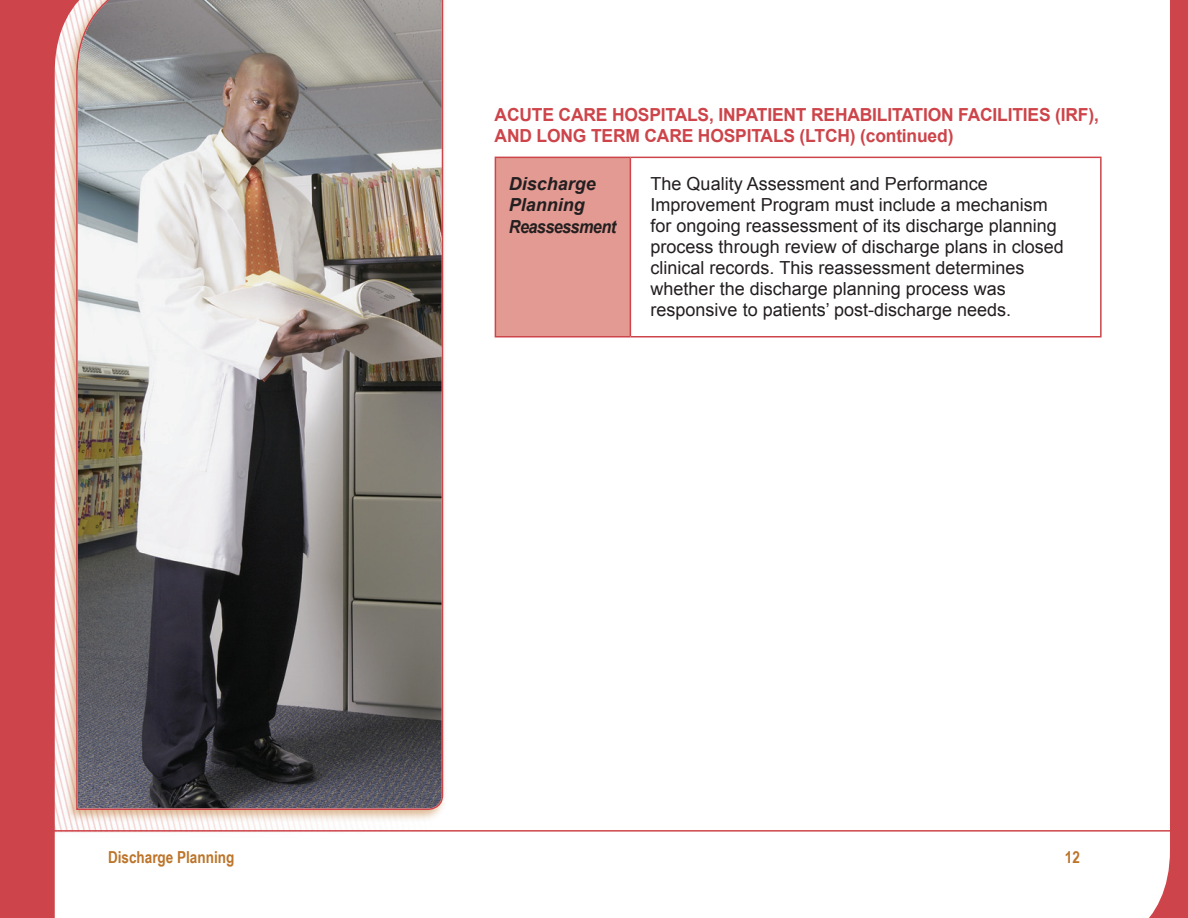
<style>
.page{position:relative;width:1188px;height:918px;background:#fff}
.page>*{position:absolute;margin:0;border:0;box-sizing:border-box;transform-origin:0 0}
.t1{font:18px/21px "Arial";color:#231f20}
.t2{font:700 18px/21px "Arial";letter-spacing:-.01em;color:#cd444a}
.t3{font:italic 700 18px/21.6px "Arial";color:#231f20}
.t4{font:700 16.5px "Arial Narrow";color:#bc7429}
</style>
<div class="page">
<hr style="left:48px;top:830px;width:1131px;height:2px;background:#cd444a">
<svg style="left:1137px;top:0;width:51px;height:918px"></svg>
<svg style="left:0;top:0;width:93px;height:918px;background:#d46267"></svg>
<div style="left:495px;top:157px;width:135px;height:180px;background:#e39a92"></div>
<hr style="left:495px;top:157px;width:135px;height:1px;background:#cd444a">
<hr style="left:495px;top:158px;width:1px;height:178px;background:#cd444a">
<hr style="left:495px;top:336px;width:135px;height:2px;background:#cd444a">
<hr style="left:630px;top:157px;width:472px;height:1px;background:#cd444a">
<hr style="left:630px;top:158px;width:1px;height:178px;background:#cd444a">
<hr style="left:1100px;top:158px;width:2px;height:178px;background:#cd444a">
<hr style="left:630px;top:336px;width:472px;height:2px;background:#cd444a">
<div style="left:64px;top:0;width:383px;height:822px;background:#bc7429;opacity:.5"></div>
<img style="left:75px;top:0;width:369px;height:811px">
<h3 class="t2" style="left:495px;top:105px;width:606px">ACUTE CARE HOSPITALS, INPATIENT REHABILITATION FACILITIES (IRF),<br>AND LONG TERM CARE HOSPITALS (LTCH) (continued)</h3>
<h4 class="t3" style="left:509px;top:173px;width:109px">Discharge<br>Planning<br>Reassessment</h4>
<p class="t1" style="left:651px;top:173px;width:415px">The Quality Assessment and Performance Improvement Program must include a mechanism for ongoing reassessment of its discharge planning process through review of discharge plans in closed clinical records. This reassessment determines whether the discharge planning process was responsive to patients’ post-discharge needs.</p>
<p class="t4" style="left:108px;top:845px;width:128px">Discharge Planning</p>
<p class="t4" style="left:1065px;top:845px;width:17px">12</p>
</div>
